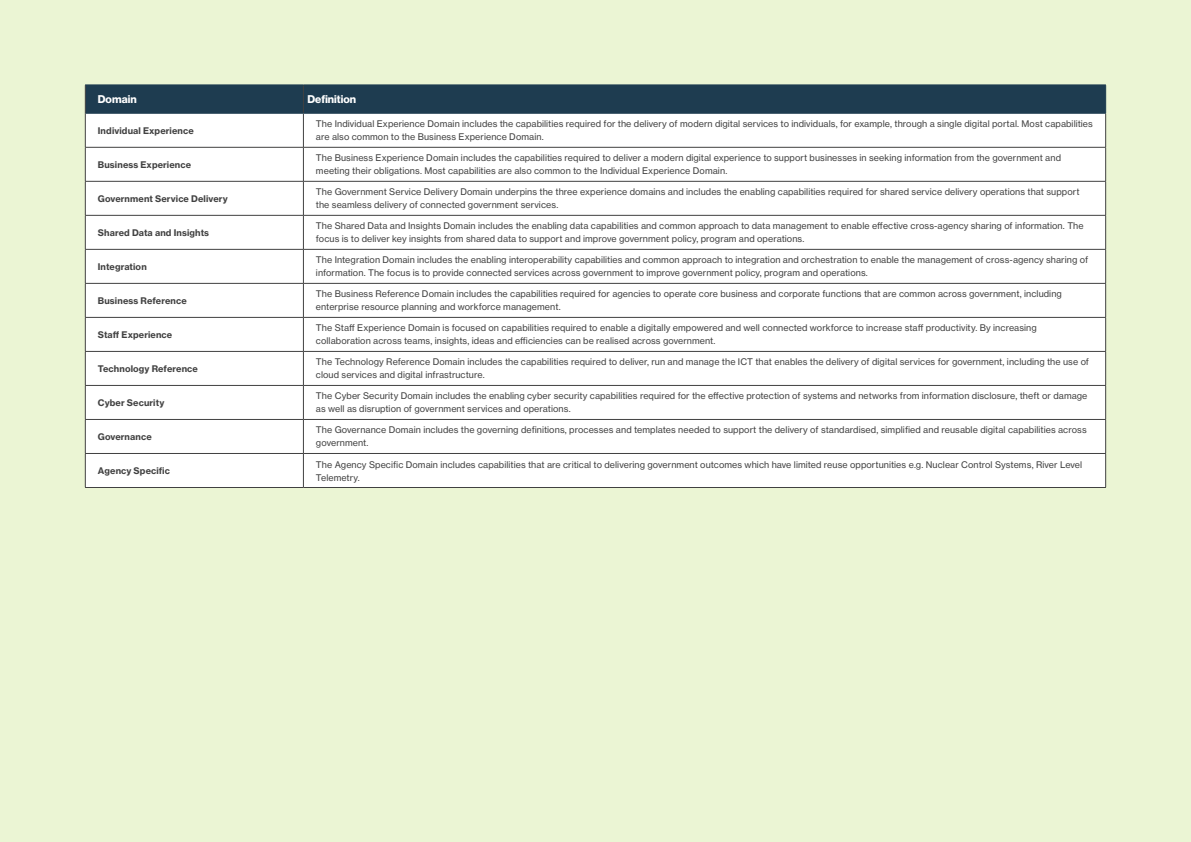
<style>
.page{position:relative;width:1191px;height:842px;background:#ebf5d4}
.page>*{position:absolute;margin:0;border:0;box-sizing:border-box;transform-origin:0 0}
.t1{font:11px "N Haas Grotesk DS Pro 75 Bd";letter-spacing:.005em;color:#fff}
.t2{font:9px/13px "N Haas Grotesk TX Pro 55 Rg";letter-spacing:.01em;color:#414141}
.t3{font:9px "N Haas Grotesk TX Pro 75 Bd";letter-spacing:.015em;color:#414141}
</style>
<div class="page">
<div style="left:86px;top:114px;width:1019px;height:373px;background:#fff"></div>
<div style="left:86px;top:148px;width:1019px;height:203px;background:#fff"></div>
<hr style="left:85px;top:113px;width:1px;height:34px;background:#414141">
<hr style="left:303px;top:114px;width:1px;height:33px;background:#414141">
<hr style="left:1105px;top:114px;width:1px;height:33px;background:#414141">
<hr style="left:85px;top:147px;width:218px;height:1px;background:#414141">
<hr style="left:85px;top:148px;width:1px;height:33px;background:#414141">
<hr style="left:303px;top:147px;width:803px;height:1px;background:#414141">
<hr style="left:303px;top:148px;width:1px;height:33px;background:#414141">
<hr style="left:1105px;top:148px;width:1px;height:33px;background:#414141">
<hr style="left:85px;top:181px;width:218px;height:1px;background:#414141">
<hr style="left:85px;top:182px;width:1px;height:33px;background:#414141">
<hr style="left:303px;top:181px;width:803px;height:1px;background:#414141">
<hr style="left:303px;top:182px;width:1px;height:33px;background:#414141">
<hr style="left:1105px;top:182px;width:1px;height:33px;background:#414141">
<hr style="left:85px;top:215px;width:218px;height:1px;background:#414141">
<hr style="left:85px;top:216px;width:1px;height:33px;background:#414141">
<hr style="left:303px;top:215px;width:803px;height:1px;background:#414141">
<hr style="left:303px;top:216px;width:1px;height:33px;background:#414141">
<hr style="left:1105px;top:216px;width:1px;height:33px;background:#414141">
<hr style="left:85px;top:249px;width:218px;height:1px;background:#414141">
<hr style="left:85px;top:250px;width:1px;height:33px;background:#414141">
<hr style="left:303px;top:249px;width:803px;height:1px;background:#414141">
<hr style="left:303px;top:250px;width:1px;height:33px;background:#414141">
<hr style="left:1105px;top:250px;width:1px;height:33px;background:#414141">
<hr style="left:85px;top:283px;width:218px;height:1px;background:#414141">
<hr style="left:85px;top:284px;width:1px;height:33px;background:#414141">
<hr style="left:303px;top:283px;width:803px;height:1px;background:#414141">
<hr style="left:303px;top:284px;width:1px;height:33px;background:#414141">
<hr style="left:1105px;top:284px;width:1px;height:33px;background:#414141">
<hr style="left:85px;top:317px;width:218px;height:1px;background:#414141">
<hr style="left:85px;top:318px;width:1px;height:33px;background:#414141">
<hr style="left:303px;top:317px;width:803px;height:1px;background:#414141">
<hr style="left:303px;top:318px;width:1px;height:33px;background:#414141">
<hr style="left:1105px;top:318px;width:1px;height:33px;background:#414141">
<hr style="left:85px;top:351px;width:218px;height:1px;background:#414141">
<hr style="left:85px;top:352px;width:1px;height:33px;background:#414141">
<hr style="left:303px;top:351px;width:803px;height:1px;background:#414141">
<hr style="left:303px;top:352px;width:1px;height:33px;background:#414141">
<hr style="left:1105px;top:352px;width:1px;height:33px;background:#414141">
<hr style="left:85px;top:385px;width:218px;height:1px;background:#414141">
<hr style="left:85px;top:386px;width:1px;height:33px;background:#414141">
<hr style="left:303px;top:385px;width:803px;height:1px;background:#414141">
<hr style="left:303px;top:386px;width:1px;height:33px;background:#414141">
<hr style="left:1105px;top:386px;width:1px;height:33px;background:#414141">
<hr style="left:85px;top:419px;width:218px;height:1px;background:#414141">
<hr style="left:85px;top:420px;width:1px;height:33px;background:#414141">
<hr style="left:303px;top:419px;width:803px;height:1px;background:#414141">
<hr style="left:303px;top:420px;width:1px;height:33px;background:#414141">
<hr style="left:1105px;top:420px;width:1px;height:33px;background:#414141">
<hr style="left:85px;top:453px;width:218px;height:1px;background:#414141">
<hr style="left:85px;top:454px;width:1px;height:33px;background:#414141">
<hr style="left:303px;top:453px;width:803px;height:1px;background:#414141">
<hr style="left:303px;top:454px;width:1px;height:33px;background:#414141">
<hr style="left:1105px;top:454px;width:1px;height:33px;background:#414141">
<hr style="left:85px;top:487px;width:218px;height:1px;background:#414141">
<hr style="left:303px;top:487px;width:803px;height:1px;background:#414141">
<div style="left:85px;top:85px;width:1021px;height:28px;background:#1e3c50"></div>
<hr style="left:86px;top:113px;width:217px;height:1px;background:#1e3c50">
<hr style="left:303px;top:113px;width:803px;height:1px;background:#1e3c50">
<p class="t1" style="left:98px;top:93px;width:40px">Domain</p>
<p class="t1" style="left:307px;top:93px;width:50px">Definition</p>
<p class="t3" style="left:98px;top:125px;width:97px">Individual Experience</p>
<p class="t2" style="left:316px;top:117px;width:778px">The Individual Experience Domain includes the capabilities required for the delivery of modern digital services to individuals, for example, through a single digital portal. Most capabilities are also common to the Business Experience Domain.</p>
<p class="t3" style="left:98px;top:159px;width:95px">Business Experience</p>
<p class="t2" style="left:316px;top:152px;width:746px">The Business Experience Domain includes the capabilities required to deliver a modern digital experience to support businesses in seeking information from the government and meeting their obligations. Most capabilities are also common to the Individual Experience Domain.</p>
<p class="t3" style="left:98px;top:193px;width:131px">Government Service Delivery</p>
<p class="t2" style="left:316px;top:186px;width:765px">The Government Service Delivery Domain underpins the three experience domains and includes the enabling capabilities required for shared service delivery operations that support the seamless delivery of connected government services.</p>
<p class="t3" style="left:98px;top:227px;width:113px">Shared Data and Insights</p>
<p class="t2" style="left:316px;top:220px;width:769px">The Shared Data and Insights Domain includes the enabling data capabilities and common approach to data management to enable effective cross-agency sharing of information. The focus is to deliver key insights from shared data to support and improve government policy, program and operations.</p>
<p class="t3" style="left:98px;top:261px;width:50px">Integration</p>
<p class="t2" style="left:316px;top:254px;width:773px">The Integration Domain includes the enabling interoperability capabilities and common approach to integration and orchestration to enable the management of cross-agency sharing of information. The focus is to provide connected services across government to improve government policy, program and operations.</p>
<p class="t3" style="left:98px;top:295px;width:90px">Business Reference</p>
<p class="t2" style="left:316px;top:288px;width:747px">The Business Reference Domain includes the capabilities required for agencies to operate core business and corporate functions that are common across government, including enterprise resource planning and workforce management.</p>
<p class="t3" style="left:98px;top:329px;width:76px">Staff Experience</p>
<p class="t2" style="left:316px;top:322px;width:722px">The Staff Experience Domain is focused on capabilities required to enable a digitally empowered and well connected workforce to increase staff productivity. By increasing collaboration across teams, insights, ideas and efficiencies can be realised across government.</p>
<p class="t3" style="left:98px;top:363px;width:102px">Technology Reference</p>
<p class="t2" style="left:316px;top:356px;width:774px">The Technology Reference Domain includes the capabilities required to deliver, run and manage the ICT that enables the delivery of digital services for government, including the use of cloud services and digital infrastructure.</p>
<p class="t3" style="left:98px;top:397px;width:68px">Cyber Security</p>
<p class="t2" style="left:316px;top:390px;width:773px">The Cyber Security Domain includes the enabling cyber security capabilities required for the effective protection of systems and networks from information disclosure, theft or damage as well as disruption of government services and operations.</p>
<p class="t3" style="left:98px;top:431px;width:55px">Governance</p>
<p class="t2" style="left:316px;top:424px;width:772px">The Governance Domain includes the governing definitions, processes and templates needed to support the delivery of standardised, simplified and reusable digital capabilities across government.</p>
<p class="t3" style="left:98px;top:465px;width:74px">Agency Specific</p>
<p class="t2" style="left:316px;top:458px;width:768px">The Agency Specific Domain includes capabilities that are critical to delivering government outcomes which have limited reuse opportunities e.g. Nuclear Control Systems, River Level<br>Telemetry.</p>
</div>
